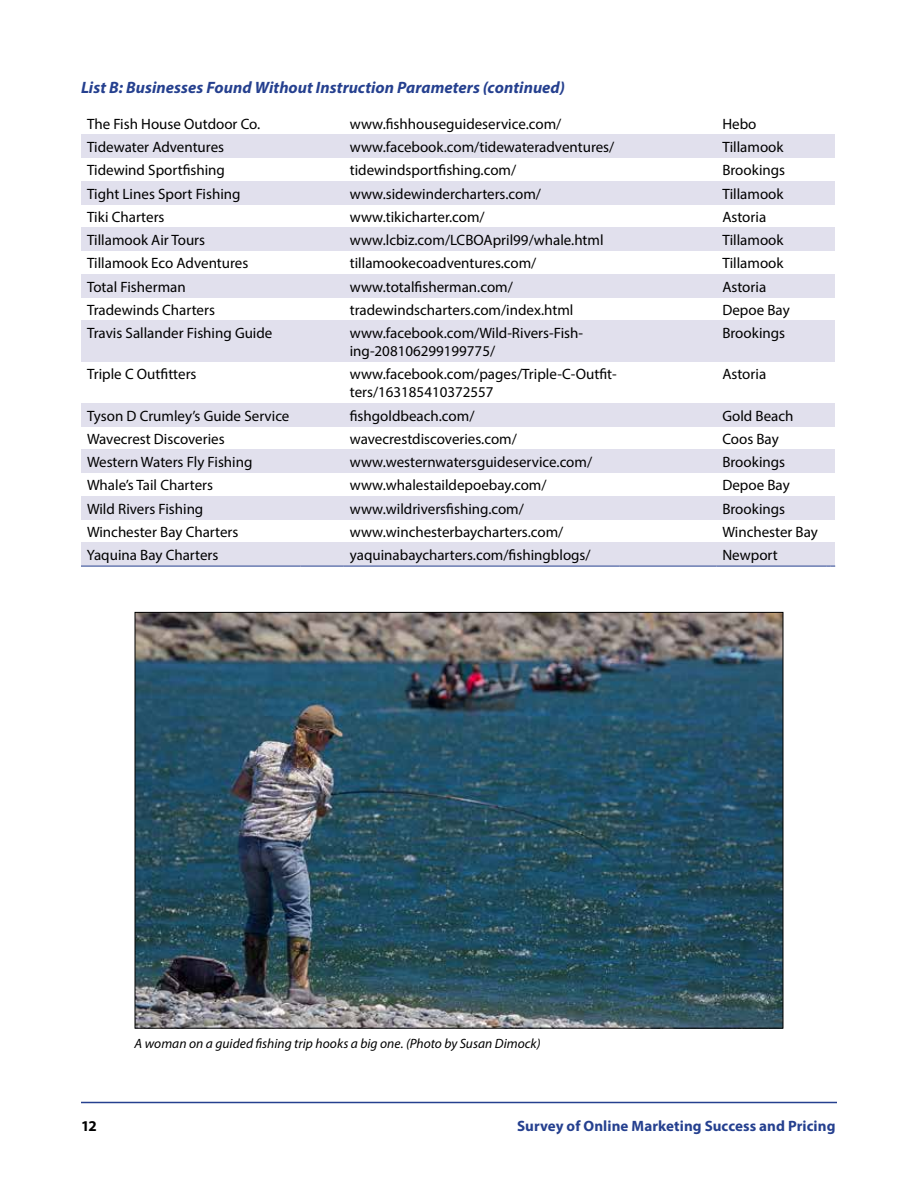
<style>
.page{position:relative;width:918px;height:1188px;background:#fff}
.page>*{position:absolute;margin:0;border:0;box-sizing:border-box;transform-origin:0 0}
.t1{font:italic 700 16.5px "Myriad Pro";letter-spacing:.005em;color:#25408f}
.t2{font:15px "Myriad Pro";color:#000}
.t3{font:700 15px "Myriad Pro";letter-spacing:.005em;color:#25408f}
.t4{font:700 15px "Myriad Pro";color:#000}
.t5{font:italic 13.5px "Myriad Pro";letter-spacing:.005em;color:#000}
</style>
<div class="page">
<hr style="left:81px;top:1102px;width:756px;height:1px;background:#25408f">
<div style="left:826px;top:496px;width:5px;height:24px;background:#e1e0ed"></div>
<hr style="left:831px;top:496px;width:4px;height:24px;background:#e1e0ed">
<div style="left:716px;top:496px;width:110px;height:24px;background:#e1e0ed"></div>
<div style="left:344px;top:496px;width:372px;height:24px;background:#e1e0ed"></div>
<div style="left:81px;top:496px;width:263px;height:24px;background:#e1e0ed"></div>
<div style="left:826px;top:450px;width:5px;height:23px;background:#e1e0ed"></div>
<hr style="left:831px;top:450px;width:4px;height:23px;background:#e1e0ed">
<div style="left:716px;top:450px;width:110px;height:23px;background:#e1e0ed"></div>
<div style="left:344px;top:450px;width:372px;height:23px;background:#e1e0ed"></div>
<div style="left:81px;top:450px;width:263px;height:23px;background:#e1e0ed"></div>
<div style="left:826px;top:403px;width:5px;height:24px;background:#e1e0ed"></div>
<hr style="left:831px;top:403px;width:4px;height:24px;background:#e1e0ed">
<div style="left:716px;top:403px;width:110px;height:24px;background:#e1e0ed"></div>
<div style="left:344px;top:403px;width:372px;height:24px;background:#e1e0ed"></div>
<div style="left:81px;top:403px;width:263px;height:24px;background:#e1e0ed"></div>
<div style="left:826px;top:321px;width:5px;height:41px;background:#e1e0ed"></div>
<hr style="left:831px;top:321px;width:4px;height:41px;background:#e1e0ed">
<div style="left:716px;top:321px;width:110px;height:41px;background:#e1e0ed"></div>
<div style="left:344px;top:321px;width:372px;height:41px;background:#e1e0ed"></div>
<div style="left:81px;top:321px;width:263px;height:41px;background:#e1e0ed"></div>
<div style="left:826px;top:274px;width:5px;height:24px;background:#e1e0ed"></div>
<hr style="left:831px;top:274px;width:4px;height:24px;background:#e1e0ed">
<div style="left:716px;top:274px;width:110px;height:24px;background:#e1e0ed"></div>
<div style="left:344px;top:274px;width:372px;height:24px;background:#e1e0ed"></div>
<div style="left:81px;top:274px;width:263px;height:24px;background:#e1e0ed"></div>
<div style="left:826px;top:228px;width:5px;height:23px;background:#e1e0ed"></div>
<hr style="left:831px;top:228px;width:4px;height:23px;background:#e1e0ed">
<div style="left:716px;top:228px;width:110px;height:23px;background:#e1e0ed"></div>
<div style="left:344px;top:228px;width:372px;height:23px;background:#e1e0ed"></div>
<div style="left:81px;top:228px;width:263px;height:23px;background:#e1e0ed"></div>
<div style="left:826px;top:181px;width:5px;height:24px;background:#e1e0ed"></div>
<hr style="left:831px;top:181px;width:4px;height:24px;background:#e1e0ed">
<div style="left:716px;top:181px;width:110px;height:24px;background:#e1e0ed"></div>
<div style="left:344px;top:181px;width:372px;height:24px;background:#e1e0ed"></div>
<div style="left:81px;top:181px;width:263px;height:24px;background:#e1e0ed"></div>
<div style="left:826px;top:135px;width:5px;height:23px;background:#e1e0ed"></div>
<hr style="left:831px;top:135px;width:4px;height:23px;background:#e1e0ed">
<div style="left:716px;top:135px;width:110px;height:23px;background:#e1e0ed"></div>
<div style="left:344px;top:135px;width:372px;height:23px;background:#e1e0ed"></div>
<div style="left:81px;top:135px;width:263px;height:23px;background:#e1e0ed"></div>
<div style="left:81px;top:543px;width:263px;height:23px;background:#e1e0ed"></div>
<div style="left:344px;top:543px;width:372px;height:23px;background:#e1e0ed"></div>
<div style="left:716px;top:543px;width:110px;height:23px;background:#e1e0ed"></div>
<div style="left:826px;top:543px;width:5px;height:23px;background:#e1e0ed"></div>
<hr style="left:831px;top:543px;width:4px;height:23px;background:#e1e0ed">
<hr style="left:81px;top:566px;width:220px;height:1px;background:#25408f">
<hr style="left:301px;top:566px;width:43px;height:1px;background:#25408f">
<hr style="left:344px;top:566px;width:276px;height:1px;background:#25408f">
<hr style="left:620px;top:566px;width:96px;height:1px;background:#25408f">
<hr style="left:716px;top:566px;width:110px;height:1px;background:#25408f">
<img style="left:137px;top:614px;width:644px;height:413px">
<p class="t1" style="left:81px;top:77px;width:485px">List B: Businesses Found Without Instruction Parameters (continued)</p>
<p class="t2" style="left:87px;top:115px;width:175px">The Fish House Outdoor Co.</p>
<p class="t2" style="left:350px;top:115px;width:213px">www.fshhouseguideservice.com/</p>
<p class="t2" style="left:722px;top:115px;width:36px">Hebo</p>
<p class="t2" style="left:87px;top:138px;width:139px">Tidewater Adventures</p>
<p class="t2" style="left:350px;top:138px;width:266px">www.facebook.com/tidewateradventures/</p>
<p class="t2" style="left:722px;top:138px;width:63px">Tillamook</p>
<p class="t2" style="left:87px;top:161px;width:139px">Tidewind Sportfshing</p>
<p class="t2" style="left:350px;top:161px;width:168px">tidewindsportfshing.com/</p>
<p class="t2" style="left:722px;top:161px;width:64px">Brookings</p>
<p class="t2" style="left:87px;top:184px;width:155px">Tight Lines Sport Fishing</p>
<p class="t2" style="left:350px;top:184px;width:193px">www.sidewindercharters.com/</p>
<p class="t2" style="left:722px;top:184px;width:63px">Tillamook</p>
<p class="t2" style="left:87px;top:208px;width:79px">Tiki Charters</p>
<p class="t2" style="left:350px;top:208px;width:136px">www.tikicharter.com/</p>
<p class="t2" style="left:722px;top:208px;width:45px">Astoria</p>
<p class="t2" style="left:87px;top:231px;width:120px">Tillamook Air Tours</p>
<p class="t2" style="left:350px;top:231px;width:255px">www.lcbiz.com/LCBOApril99/whale.html</p>
<p class="t2" style="left:722px;top:231px;width:63px">Tillamook</p>
<p class="t2" style="left:87px;top:254px;width:163px">Tillamook Eco Adventures</p>
<p class="t2" style="left:350px;top:254px;width:188px">tillamookecoadventures.com/</p>
<p class="t2" style="left:722px;top:254px;width:63px">Tillamook</p>
<p class="t2" style="left:87px;top:277px;width:100px">Total Fisherman</p>
<p class="t2" style="left:350px;top:277px;width:165px">www.totalfsherman.com/</p>
<p class="t2" style="left:722px;top:277px;width:45px">Astoria</p>
<p class="t2" style="left:87px;top:301px;width:130px">Tradewinds Charters</p>
<p class="t2" style="left:350px;top:301px;width:225px">tradewindscharters.com/index.html</p>
<p class="t2" style="left:722px;top:301px;width:69px">Depoe Bay</p>
<p class="t2" style="left:87px;top:324px;width:187px">Travis Sallander Fishing Guide</p>
<p class="t2" style="left:350px;top:324px;width:235px">www.facebook.com/Wild-Rivers-Fish-</p>
<p class="t2" style="left:722px;top:324px;width:64px">Brookings</p>
<p class="t2" style="left:350px;top:342px;width:147px">ing-208106299199775/</p>
<p class="t2" style="left:87px;top:365px;width:111px">Triple C Outftters</p>
<p class="t2" style="left:350px;top:365px;width:268px">www.facebook.com/pages/Triple-C-Outft-</p>
<p class="t2" style="left:722px;top:365px;width:45px">Astoria</p>
<p class="t2" style="left:350px;top:383px;width:145px">ters/163185410372557</p>
<p class="t2" style="left:87px;top:406px;width:204px">Tyson D Crumley’s Guide Service</p>
<p class="t2" style="left:350px;top:406px;width:126px">fshgoldbeach.com/</p>
<p class="t2" style="left:722px;top:406px;width:73px">Gold Beach</p>
<p class="t2" style="left:87px;top:430px;width:139px">Wavecrest Discoveries</p>
<p class="t2" style="left:350px;top:430px;width:169px">wavecrestdiscoveries.com/</p>
<p class="t2" style="left:722px;top:430px;width:58px">Coos Bay</p>
<p class="t2" style="left:87px;top:453px;width:167px">Western Waters Fly Fishing</p>
<p class="t2" style="left:350px;top:453px;width:244px">www.westernwatersguideservice.com/</p>
<p class="t2" style="left:722px;top:453px;width:64px">Brookings</p>
<p class="t2" style="left:87px;top:476px;width:128px">Whale’s Tail Charters</p>
<p class="t2" style="left:350px;top:476px;width:198px">www.whalestaildepoebay.com/</p>
<p class="t2" style="left:722px;top:476px;width:69px">Depoe Bay</p>
<p class="t2" style="left:87px;top:499px;width:118px">Wild Rivers Fishing</p>
<p class="t2" style="left:350px;top:499px;width:176px">www.wildriversfshing.com/</p>
<p class="t2" style="left:722px;top:499px;width:64px">Brookings</p>
<p class="t2" style="left:87px;top:523px;width:153px">Winchester Bay Charters</p>
<p class="t2" style="left:350px;top:523px;width:215px">www.winchesterbaycharters.com/</p>
<p class="t2" style="left:722px;top:523px;width:97px">Winchester Bay</p>
<p class="t2" style="left:87px;top:546px;width:133px">Yaquina Bay Charters</p>
<p class="t2" style="left:350px;top:546px;width:242px">yaquinabaycharters.com/fshingblogs/</p>
<p class="t2" style="left:722px;top:546px;width:57px">Newport</p>
<p class="t5" style="left:135px;top:1035px;width:408px">A woman on a guided fshing trip hooks a big one. (Photo by Susan Dimock)</p>
<p class="t4" style="left:81px;top:1116px;width:17px">12</p>
<p class="t3" style="left:517px;top:1116px;width:320px">Survey of Online Marketing Success and Pricing</p>
</div>
